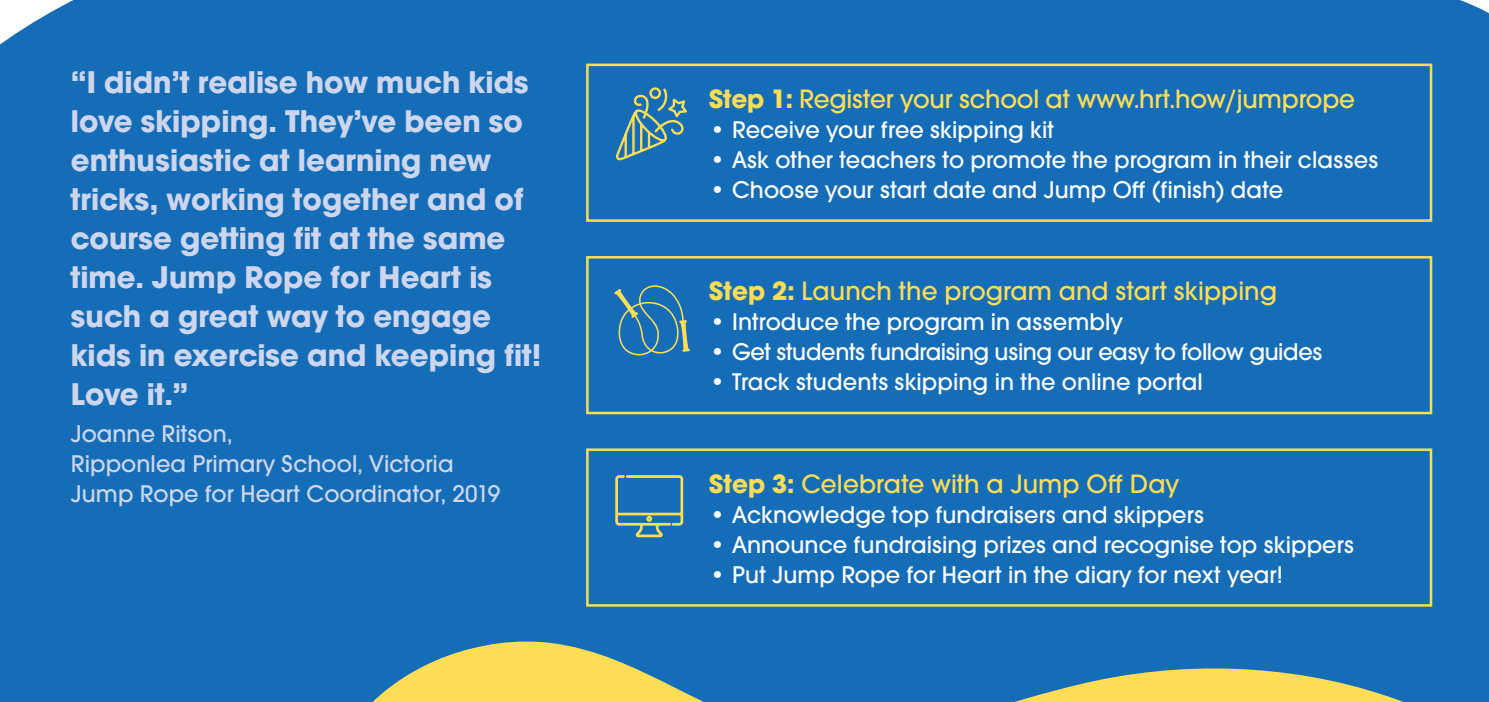
<style>
.page{position:relative;width:1489px;height:702px;background:#fff}
.page>*{position:absolute;margin:0;border:0;box-sizing:border-box;transform-origin:0 0}
.t1{font:700 32.5px/39px "Avalon";color:#cdd6ed}
.t2{font:500 27.5px "Avalon";color:#fd5}
.t3{font:500 25px "Avalon";color:#fff}
.t4{font:500 25px/30px "Avalon";color:#cdd6ed}
.t5{font:500 25px "Avalon";letter-spacing:-.02em;color:#fff}
.s1{font-weight:700}
</style>
<div class="page">
<div style="left:0;top:0;width:1488px;height:172px;background:#166db7"></div>
<div style="left:0;top:172px;width:1488px;height:530px;background:#166db7"></div>
<svg style="left:372px;top:641px;width:1032px;height:61px"></svg>
<div style="left:586px;top:64px;width:845px;height:158px;border:2px solid #fd5"></div>
<svg style="left:615px;top:86px;width:75px;height:76px"></svg>
<div style="left:586px;top:256px;width:845px;height:158px;border:2px solid #fd5"></div>
<svg style="left:614px;top:285px;width:76px;height:71px"></svg>
<div style="left:586px;top:448px;width:845px;height:158px;border:2px solid #fd5"></div>
<svg style="left:615px;top:475px;width:69px;height:63px"></svg>
<p class="t1" style="left:71px;top:62px;width:472px">“I didn’t realise how much kids love skipping. They’ve been so enthusiastic at learning new tricks, working together and of course getting fit at the same time. Jump Rope for Heart is such a great way to engage kids in exercise and keeping fit!<br>Love it.”</p>
<p class="t4" style="left:71px;top:419px;width:431px">Joanne Ritson,<br>Ripponlea Primary School, Victoria<br>Jump Rope for Heart Coordinator, 2019</p>
<p class="t2" style="left:709px;top:83px;width:647px"><span class="s1">Step 1:</span> Register your school at www.hrt.how/jumprope</p>
<p class="t3" style="left:709px;top:115px;width:346px">• Receive your free skipping kit</p>
<p class="t3" style="left:709px;top:145px;width:670px">• Ask other teachers to promote the program in their classes</p>
<p class="t3" style="left:709px;top:175px;width:575px">• Choose your start date and Jump Off (finish) date</p>
<p class="t2" style="left:709px;top:275px;width:569px"><span class="s1">Step 2:</span> Launch the program and start skipping</p>
<p class="t3" style="left:709px;top:308px;width:415px">• Introduce the program in assembly</p>
<p class="t5" style="left:709px;top:338px;width:614px">• Get students fundraising using our easy to follow guides</p>
<p class="t3" style="left:709px;top:368px;width:495px">• Track students skipping in the online portal</p>
<p class="t2" style="left:709px;top:468px;width:471px"><span class="s1">Step 3:</span> Celebrate with a Jump Off Day</p>
<p class="t3" style="left:709px;top:500px;width:496px">• Acknowledge top fundraisers and skippers</p>
<p class="t3" style="left:709px;top:530px;width:646px">• Announce fundraising prizes and recognise top skippers</p>
<p class="t3" style="left:709px;top:560px;width:575px">• Put Jump Rope for Heart in the diary for next year!</p>
</div>
